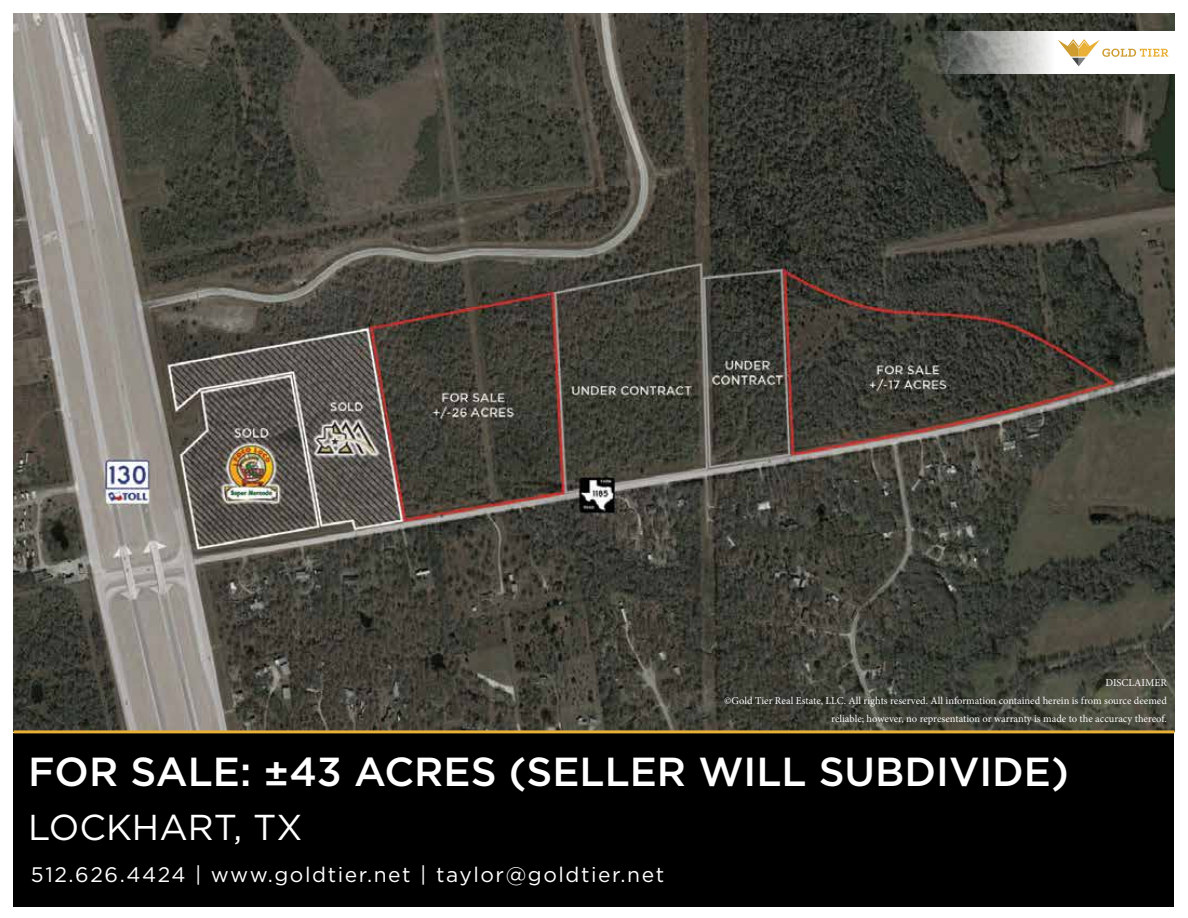
<style>
.page{position:relative;width:1188px;height:918px;background:#fff}
.page>*{position:absolute;margin:0;border:0;box-sizing:border-box;transform-origin:0 0}
.t1{font:500 40.5px "Gotham Pro";color:#fff}
.t2{font:36px "Gotham Pro";color:#fff}
.t3{font:21px "Gotham Pro";letter-spacing:.075em;color:#fff}
.t4{font:10.5px/18px "Minion Pro";color:#fbfbfb;text-align:right}
</style>
<div class="page">
<div style="left:14px;top:733px;width:1160px;height:174px;background:#000"></div>
<img style="left:14px;top:14px;width:1160px;height:716px">
<svg style="left:929px;top:31px;width:245px;height:43px"></svg>
<svg style="left:1058px;top:39px;width:110px;height:27px"></svg>
<hr style="left:14px;top:730px;width:1160px;height:3px;background:#e8b036">
<p class="t4" style="left:724px;top:674px;width:444px">DISCLAIMER<br>©Gold Tier Real Estate, LLC. All rights reserved. All information contained herein is from source deemed reliable; however, no representation or warranty is made to the accuracy thereof.</p>
<h1 class="t1" style="left:28px;top:749px;width:1042px">FOR SALE: ±43 ACRES (SELLER WILL SUBDIVIDE)</h1>
<h2 class="t2" style="left:28px;top:807px;width:276px">LOCKHART, TX</h2>
<h3 class="t3" style="left:31px;top:863px;width:635px">512.626.4424 | www.goldtier.net | taylor@goldtier.net</h3>
</div>
